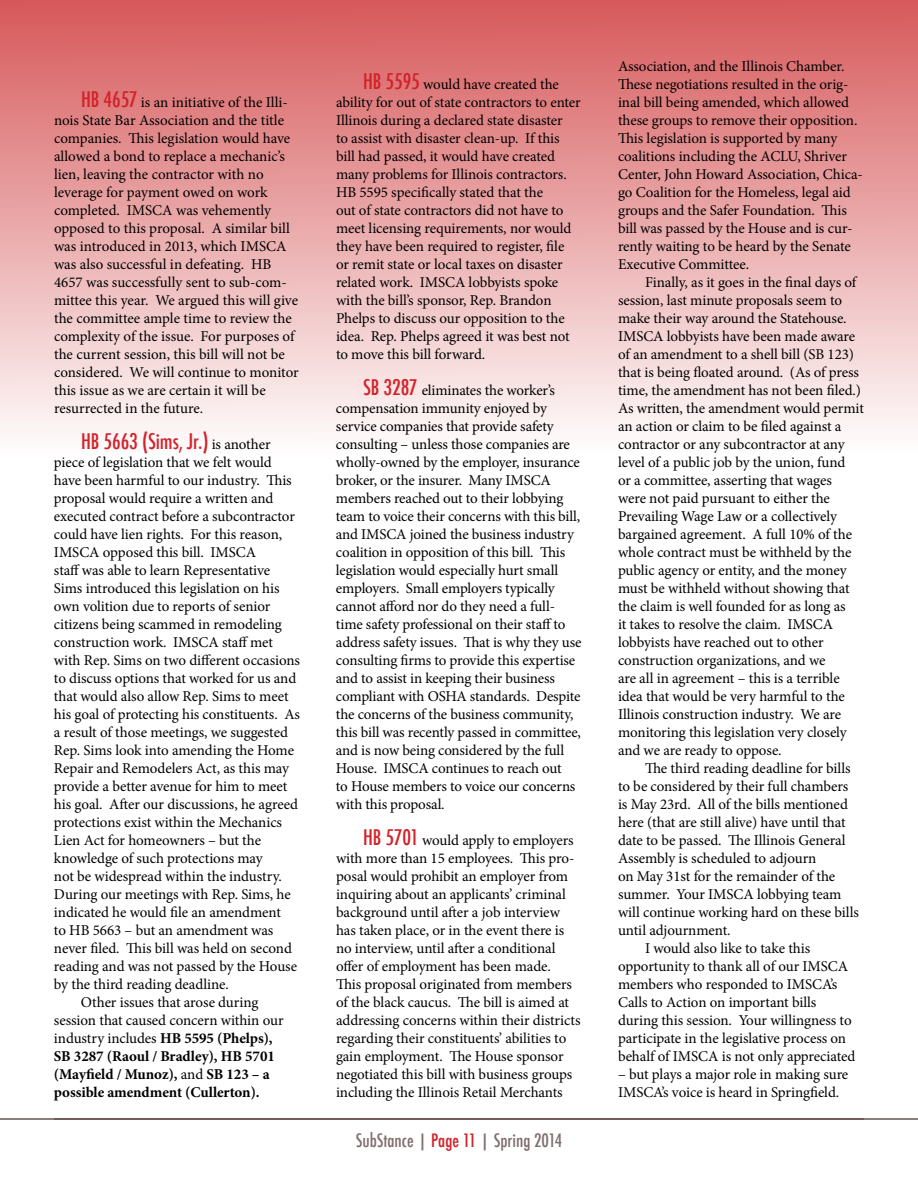
<style>
.page{position:relative;width:918px;height:1188px;background:#fff}
.page>*{position:absolute;margin:0;border:0;box-sizing:border-box;transform-origin:0 0}
.t1{font:500 condensed 21px "Futura";letter-spacing:-.005em;color:#d2232a}
.t2{font:500 condensed 18px "Futura";color:#806e6d}
.t3{font:15px/18px "Minion Pro";letter-spacing:-.01em;color:#000}
.t4{font:700 15px "Minion Pro";letter-spacing:-.005em;color:#000}
.s1{font-family:"Futura";font-weight:500;font-stretch:condensed;font-size:21px;color:#d2232a}
.s2{font-family:"Minion Pro";font-weight:400;font-stretch:normal;font-size:15px;color:#000}
.s3{font-weight:700}
.s4{font-weight:400}
.s5{color:#d2232a}
</style>
<div class="page">
<hr style="left:0;top:1118px;width:918px;height:2px;background:#675352">
<svg style="left:0;top:0;width:918px;height:432px;background:#e9a6a7"></svg>
<p class="t3" style="left:54px;top:93px;width:246px;text-indent:27px"><span class="s1">HB 4657</span> is an initiative of the Illi&shy;nois State Bar Association and the title companies. This legislation would have allowed a bond to replace a mechanic’s lien, leaving the contractor with no leverage for payment owed on work completed. IMSCA was vehemently opposed to this proposal. A similar bill was introduced in 2013, which IMSCA was also successful in defeating. HB 4657 was successfully sent to sub-com&shy;mittee this year. We argued this will give the committee ample time to review the complexity of the issue. For purposes of the current session, this bill will not be considered. We will continue to monitor this issue as we are certain it will be resurrected in the future.</p>
<h1 class="t1" style="left:81px;top:428px;width:191px">HB 5663 (Sims, Jr.) <span class="s2">is another</span></h1>
<p class="t3" style="left:54px;top:453px;width:219px">piece of legislation that we felt would</p>
<p class="t3" style="left:54px;top:471px;width:239px">have been harmful to our industry. This</p>
<p class="t3" style="left:54px;top:489px;width:221px">proposal would require a written and</p>
<p class="t3" style="left:54px;top:507px;width:242px">executed contract before a subcontractor</p>
<p class="t3" style="left:54px;top:525px;width:230px">could have lien rights. For this reason,</p>
<p class="t3" style="left:54px;top:543px;width:204px">IMSCA opposed this bill. IMSCA</p>
<p class="t3" style="left:54px;top:561px;width:218px">staff was able to learn Representative</p>
<p class="t3" style="left:54px;top:579px;width:227px">Sims introduced this legislation on his</p>
<p class="t3" style="left:54px;top:597px;width:218px">own volition due to reports of senior</p>
<p class="t3" style="left:54px;top:615px;width:229px">citizens being scammed in remodeling</p>
<p class="t3" style="left:54px;top:633px;width:221px">construction work. IMSCA staff met</p>
<p class="t3" style="left:54px;top:651px;width:248px">with Rep. Sims on two different occasions</p>
<p class="t3" style="left:54px;top:669px;width:244px">to discuss options that worked for us and</p>
<p class="t3" style="left:54px;top:687px;width:236px">that would also allow Rep. Sims to meet</p>
<p class="t3" style="left:54px;top:705px;width:247px">his goal of protecting his constituents. As</p>
<p class="t3" style="left:54px;top:723px;width:236px">a result of those meetings, we suggested</p>
<p class="t3" style="left:54px;top:741px;width:242px">Rep. Sims look into amending the Home</p>
<p class="t3" style="left:54px;top:759px;width:237px">Repair and Remodelers Act, as this may</p>
<p class="t3" style="left:54px;top:777px;width:235px">provide a better avenue for him to meet</p>
<p class="t3" style="left:54px;top:795px;width:246px">his goal. After our discussions, he agreed</p>
<p class="t3" style="left:54px;top:813px;width:230px">protections exist within the Mechanics</p>
<p class="t3" style="left:54px;top:831px;width:209px">Lien Act for homeowners – but the</p>
<p class="t3" style="left:54px;top:849px;width:210px">knowledge of such protections may</p>
<p class="t3" style="left:54px;top:867px;width:229px">not be widespread within the industry.</p>
<p class="t3" style="left:54px;top:885px;width:238px">During our meetings with Rep. Sims, he</p>
<p class="t3" style="left:54px;top:903px;width:228px">indicated he would file an amendment</p>
<p class="t3" style="left:54px;top:921px;width:221px">to HB 5663 – but an amendment was</p>
<p class="t3" style="left:54px;top:939px;width:239px">never filed. This bill was held on second</p>
<p class="t3" style="left:54px;top:957px;width:245px">reading and was not passed by the House</p>
<p class="t3" style="left:54px;top:975px;width:176px">by the third reading deadline.</p>
<p class="t3" style="left:81px;top:993px;width:179px">Other issues that arose during</p>
<p class="t3" style="left:54px;top:1011px;width:231px">session that caused concern within our</p>
<p class="t3" style="left:54px;top:1029px;width:220px">industry includes <span class="s3">HB 5595 (Phelps),</span></p>
<p class="t4" style="left:54px;top:1046px;width:222px">SB 3287 (Raoul / Bradley), HB 5701</p>
<p class="t4" style="left:54px;top:1064px;width:217px">(Mayfield / Munoz), <span class="s4">and</span> SB 123 – a</p>
<p class="t4" style="left:54px;top:1082px;width:207px">possible amendment (Cullerton).</p>
<p class="t3" style="left:336px;top:75px;width:246px;text-indent:27px"><span class="s1">HB 5595</span> would have created the ability for out of state contractors to enter Illinois during a declared state disaster<br>to assist with disaster clean-up. If this bill had passed, it would have created many problems for Illinois contractors.<br>HB 5595 specifically stated that the<br>out of state contractors did not have to meet licensing requirements, nor would they have been required to register, file or remit state or local taxes on disaster related work. IMSCA lobbyists spoke with the bill’s sponsor, Rep. Brandon Phelps to discuss our opposition to the idea. Rep. Phelps agreed it was best not to move this bill forward.</p>
<p class="t3" style="left:336px;top:381px;width:247px;text-indent:27px"><span class="s1">SB 3287</span> eliminates the worker’s compensation immunity enjoyed by service companies that provide safety consulting – unless those companies are wholly-owned by the employer, insurance broker, or the insurer. Many IMSCA members reached out to their lobbying team to voice their concerns with this bill, and IMSCA joined the business industry coalition in opposition of this bill. This legislation would especially hurt small employers. Small employers typically cannot afford nor do they need a full&shy;time safety professional on their staff to address safety issues. That is why they use consulting firms to provide this expertise and to assist in keeping their business compliant with OSHA standards. Despite the concerns of the business community, this bill was recently passed in committee, and is now being considered by the full House. IMSCA continues to reach out<br>to House members to voice our concerns with this proposal.</p>
<p class="t3" style="left:336px;top:831px;width:246px;text-indent:27px"><span class="s1">HB 5701</span> would apply to employers with more than 15 employees. This pro&shy;posal would prohibit an employer from inquiring about an applicants’ criminal background until after a job interview has taken place, or in the event there is no interview, until after a conditional offer of employment has been made.<br>This proposal originated from members of the black caucus. The bill is aimed at addressing concerns within their districts regarding their constituents’ abilities to gain employment. The House sponsor negotiated this bill with business groups including the Illinois Retail Merchants</p>
<p class="t2" style="left:356px;top:1129px;width:208px">SubStance | <span class="s5">Page 11</span> | Spring 2014</p>
<p class="t3" style="left:618px;top:57px;width:246px">Association, and the Illinois Chamber.<br>These negotiations resulted in the orig&shy;inal bill being amended, which allowed these groups to remove their opposition.<br>This legislation is supported by many coalitions including the ACLU, Shriver Center, John Howard Association, Chica&shy;go Coalition for the Homeless, legal aid groups and the Safer Foundation. This bill was passed by the House and is cur&shy;rently waiting to be heard by the Senate Executive Committee.</p>
<p class="t3" style="left:618px;top:273px;width:247px;text-indent:27px">Finally, as it goes in the final days of session, last minute proposals seem to make their way around the Statehouse.<br>IMSCA lobbyists have been made aware of an amendment to a shell bill (SB 123) that is being floated around. (As of press time, the amendment has not been filed.)<br>As written, the amendment would permit an action or claim to be filed against a contractor or any subcontractor at any level of a public job by the union, fund<br>or a committee, asserting that wages<br>were not paid pursuant to either the Prevailing Wage Law or a collectively bargained agreement. A full 10% of the whole contract must be withheld by the public agency or entity, and the money must be withheld without showing that the claim is well founded for as long as<br>it takes to resolve the claim. IMSCA lobbyists have reached out to other construction organizations, and we<br>are all in agreement – this is a terrible idea that would be very harmful to the Illinois construction industry. We are monitoring this legislation very closely and we are ready to oppose.</p>
<p class="t3" style="left:645px;top:759px;width:207px">The third reading deadline for bills</p>
<p class="t3" style="left:618px;top:777px;width:232px">to be considered by their full chambers</p>
<p class="t3" style="left:618px;top:795px;width:231px">is May 23rd. All of the bills mentioned</p>
<p class="t3" style="left:618px;top:813px;width:229px">here (that are still alive) have until that</p>
<p class="t3" style="left:618px;top:831px;width:229px">date to be passed. The Illinois General</p>
<p class="t3" style="left:618px;top:849px;width:200px">Assembly is scheduled to adjourn</p>
<p class="t3" style="left:618px;top:867px;width:219px">on May 31st for the remainder of the</p>
<p class="t3" style="left:618px;top:885px;width:225px">summer. Your IMSCA lobbying team</p>
<p class="t3" style="left:618px;top:903px;width:242px">will continue working hard on these bills</p>
<p class="t3" style="left:618px;top:921px;width:114px">until adjournment.</p>
<p class="t3" style="left:645px;top:939px;width:167px">I would also like to take this</p>
<p class="t3" style="left:618px;top:957px;width:232px">opportunity to thank all of our IMSCA</p>
<p class="t3" style="left:618px;top:975px;width:221px">members who responded to IMSCA’s</p>
<p class="t3" style="left:618px;top:993px;width:200px">Calls to Action on important bills</p>
<p class="t3" style="left:618px;top:1011px;width:235px">during this session. Your willingness to</p>
<p class="t3" style="left:618px;top:1029px;width:230px">participate in the legislative process on</p>
<p class="t3" style="left:618px;top:1047px;width:239px">behalf of IMSCA is not only appreciated</p>
<p class="t3" style="left:618px;top:1065px;width:232px">– but plays a major role in making sure<br>IMSCA’s voice is heard in Springfield.</p>
</div>
